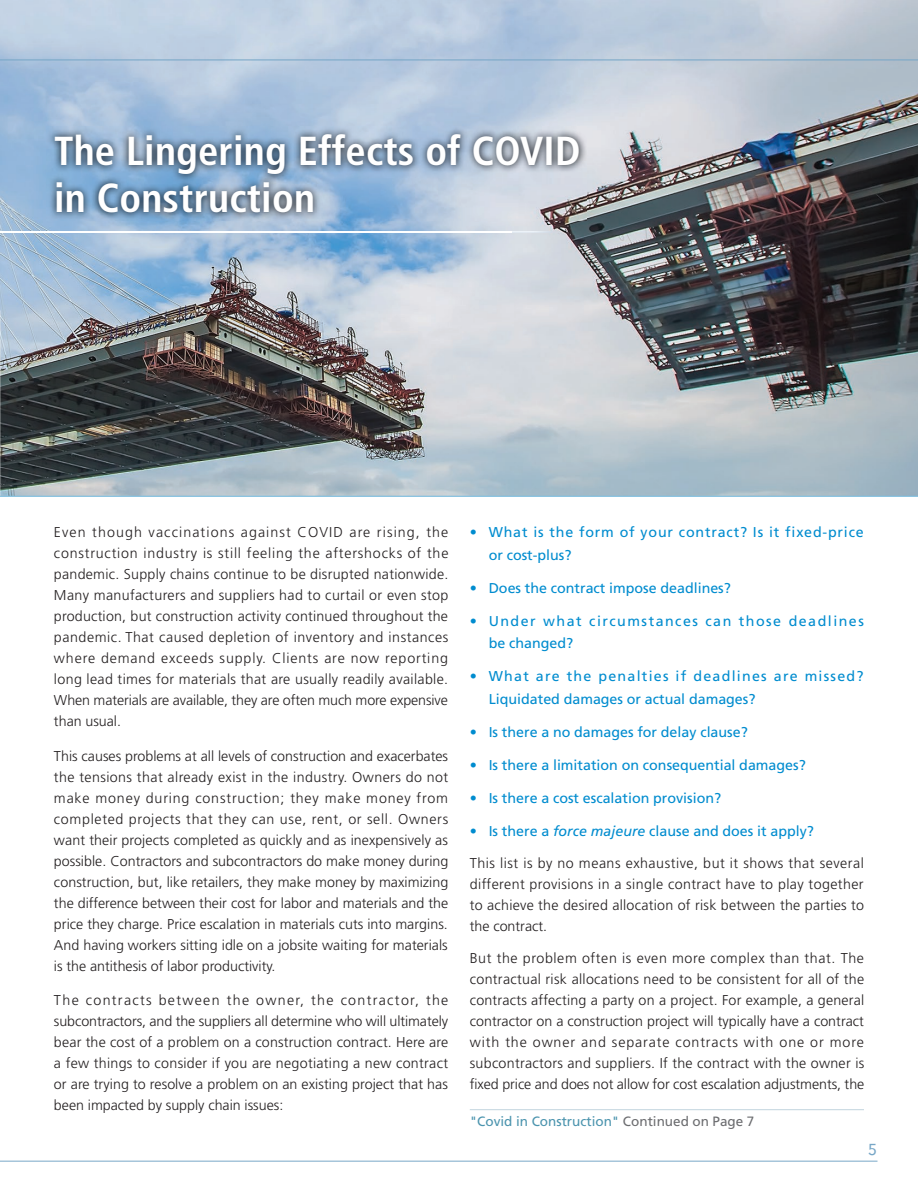
<style>
.page{position:relative;width:918px;height:1188px;background:#fff}
.page>*{position:absolute;margin:0;border:0;box-sizing:border-box;transform-origin:0 0}
.t1{font:700 condensed 40.5px/46.5px "Frutiger LT Std";letter-spacing:.005em;color:#fff}
.t2{font:21px "Avenir Next";color:#78a7c7}
.t3{font:300 14.25px/21px "Frutiger LT Std";color:#231f20;text-align:justify}
.t4{font:14.25px "Frutiger LT Std";color:#008ccf}
.t5{font:14.25px/22.4px "Frutiger LT Std";letter-spacing:.09em;color:#008ccf}
.t6{font:14.25px/22.4px "Frutiger LT Std";letter-spacing:.055em;color:#008ccf}
.t7{font:14.25px/22.4px "Frutiger LT Std";letter-spacing:.105em;color:#008ccf}
.t8{font:13.5px "Frutiger LT Std";color:#4b94ae}
.s1{font-style:italic}
.s2{color:#6c6d70}
</style>
<div class="page">
<img style="left:0;top:0;width:918px;height:496px">
<img style="left:47px;top:127px;width:540px;height:93px">
<hr style="left:0;top:231px;width:511px;height:1px;background:#fff">
<img style="left:511px;top:231px;width:41px;height:1px">
<img style="left:0;top:310px;width:1px;height:186px">
<hr style="left:0;top:496px;width:918px;height:1px;background:#7dbfde">
<hr style="left:470px;top:1109px;width:394px;height:1px;background:#c5d6e0">
<hr style="left:0;top:59px;width:918px;height:1px;background:#78a7c7">
<hr style="left:0;top:1161px;width:877px;height:1px;background:#78a7c7">
<h1 class="t1" style="left:54px;top:128px;width:528px">The Lingering Effects of COVID in Construction</h1>
<p class="t3" style="left:54px;top:522px;width:396px">Even though vaccinations against COVID are rising, the construction industry is still feeling the aftershocks of the pandemic. Supply chains continue to be disrupted nationwide.<br>Many manufacturers and suppliers had to curtail or even stop production, but construction activity continued throughout the pandemic. That caused depletion of inventory and instances where demand exceeds supply. Clients are now reporting long lead times for materials that are usually readily available.<br>When materials are available, they are often much more expensive than usual.</p>
<p class="t3" style="left:54px;top:746px;width:396px">This causes problems at all levels of construction and exacerbates the tensions that already exist in the industry. Owners do not make money during construction; they make money from completed projects that they can use, rent, or sell. Owners want their projects completed as quickly and as inexpensively as possible. Contractors and subcontractors do make money during construction, but, like retailers, they make money by maximizing the difference between their cost for labor and materials and the price they charge. Price escalation in materials cuts into margins.<br>And having workers sitting idle on a jobsite waiting for materials is the antithesis of labor productivity.</p>
<p class="t3" style="left:54px;top:990px;width:396px">The contracts between the owner, the contractor, the subcontractors, and the suppliers all determine who will ultimately bear the cost of a problem on a construction contract. Here are a few things to consider if you are negotiating a new contract or are trying to resolve a problem on an existing project that has been impacted by supply chain issues:</p>
<p class="t6" style="left:489px;top:521px;width:377px;text-indent:-19px">• What is the form of your contract? Is it fixed-price or cost-plus?</p>
<p class="t4" style="left:470px;top:579px;width:263px">• Does the contract impose deadlines?</p>
<p class="t7" style="left:489px;top:610px;width:377px;text-indent:-19px">• Under what circumstances can those deadlines be changed?</p>
<p class="t5" style="left:489px;top:665px;width:377px;text-indent:-19px">• What are the penalties if deadlines are missed?<br>Liquidated damages or actual damages?</p>
<p class="t4" style="left:470px;top:723px;width:280px">• Is there a no damages for delay clause?</p>
<p class="t4" style="left:470px;top:757px;width:338px">• Is there a limitation on consequential damages?</p>
<p class="t4" style="left:470px;top:790px;width:253px">• Is there a cost escalation provision?</p>
<p class="t4" style="left:470px;top:823px;width:346px">• Is there a <span class="s1">force majeure</span> clause and does it apply?</p>
<p class="t3" style="left:470px;top:853px;width:396px">This list is by no means exhaustive, but it shows that several different provisions in a single contract have to play together to achieve the desired allocation of risk between the parties to the contract.</p>
<p class="t3" style="left:470px;top:948px;width:396px">But the problem often is even more complex than that. The contractual risk allocations need to be consistent for all of the contracts affecting a party on a project. For example, a general contractor on a construction project will typically have a contract with the owner and separate contracts with one or more subcontractors and suppliers. If the contract with the owner is fixed price and does not allow for cost escalation adjustments, the</p>
<p class="t8" style="left:470px;top:1113px;width:286px">"Covid in Construction" <span class="s2">Continued on Page 7</span></p>
<h2 class="t2" style="left:867px;top:1130px;width:12px">5</h2>
</div>
